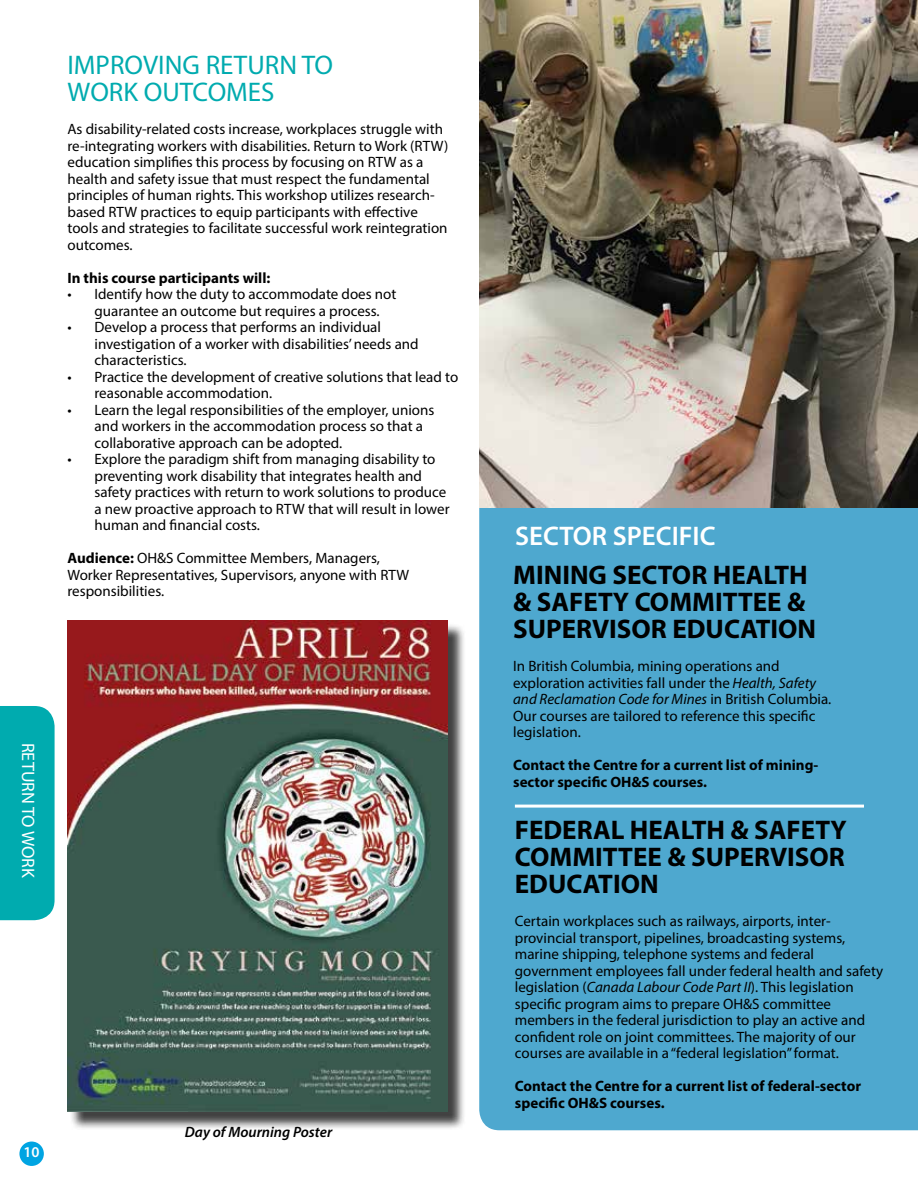
<style>
.page{position:relative;width:918px;height:1188px;background:#fff}
.page>*{position:absolute;margin:0;border:0;box-sizing:border-box;transform-origin:0 0}
.t1{font:700 27px/27px "Myriad Pro";color:#000;text-align:justify}
.t2{font:27px/27px "Myriad Pro";color:#00abaf}
.t3{font:600 27px "Myriad Pro";color:#fff}
.t4{font:18px "Myriad Pro";color:#fff}
.t5{font:15px/16.5px "Myriad Pro";color:#000}
.t6{font:700 15px/16.5px "Myriad Pro";color:#000}
.t7{font:italic 600 15px "Myriad Pro";color:#000}
.t8{font:600 15px "Myriad Pro";color:#fff}
.s1{font-weight:700}
.s2{font-style:italic}
</style>
<div class="page">
<div style="left:479px;top:508px;width:439px;height:622px;background:#4ea8cf"></div>
<div style="left:70px;top:623px;width:396px;height:508px;background:#000;opacity:.75"></div>
<img style="left:67px;top:621px;width:380px;height:491px">
<div style="left:0;top:706px;width:55px;height:214px;background:#00abaf"></div>
<div style="left:19px;top:1142px;width:25px;height:24px;background:#00a4e2;border-radius:50%"></div>
<img style="left:479px;top:0;width:439px;height:508px">
<hr style="left:515px;top:805px;width:349px;height:3px;background:#fff">
<h1 class="t2" style="left:68px;top:51px;width:267px">IMPROVING RETURN TO<br>WORK OUTCOMES</h1>
<p class="t5" style="left:68px;top:121px;width:383px">As disability-related costs increase, workplaces struggle with re-integrating workers with disabilities. Return to Work (RTW) education simplifies this process by focusing on RTW as a health and safety issue that must respect the fundamental principles of human rights. This workshop utilizes research&shy;based RTW practices to equip participants with effective tools and strategies to facilitate successful work reintegration outcomes.</p>
<p class="t6" style="left:68px;top:269px;width:204px">In this course participants will:</p>
<p class="t5" style="left:94px;top:286px;width:303px;text-indent:-27px">• Identify how the duty to accommodate does not guarantee an outcome but requires a process.</p>
<p class="t5" style="left:94px;top:319px;width:326px;text-indent:-27px">• Develop a process that performs an individual investigation of a worker with disabilities’ needs and characteristics.</p>
<p class="t5" style="left:94px;top:368px;width:365px;text-indent:-27px">• Practice the development of creative solutions that lead to reasonable accommodation.</p>
<p class="t5" style="left:94px;top:401px;width:341px;text-indent:-27px">• Learn the legal responsibilities of the employer, unions and workers in the accommodation process so that a collaborative approach can be adopted.</p>
<p class="t5" style="left:94px;top:451px;width:357px;text-indent:-27px">• Explore the paradigm shift from managing disability to preventing work disability that integrates health and safety practices with return to work solutions to produce a new proactive approach to RTW that will result in lower human and financial costs.</p>
<p class="t5" style="left:68px;top:550px;width:343px"><span class="s1">Audience:</span> OH&amp;S Committee Members, Managers,<br>Worker Representatives, Supervisors, anyone with RTW responsibilities.</p>
<p class="t4" style="left:39px;top:743px;width:137px;rotate:90deg">RETURN TO WORK</p>
<p class="t8" style="left:24px;top:1143px;width:18px">10</p>
<p class="t7" style="left:185px;top:1122px;width:149px">Day of Mourning Poster</p>
<h1 class="t3" style="left:515px;top:518px;width:202px">SECTOR SPECIFIC</h1>
<h1 class="t1" style="left:513px;top:561px;width:305px;text-align:left">MINING SECTOR HEALTH &amp; SAFETY COMMITTEE &amp;<br>SUPERVISOR EDUCATION</h1>
<p class="t5" style="left:513px;top:657px;width:320px">In British Columbia, mining operations and exploration activities fall under the <span class="s2">Health, Safety and Reclamation Code for Mines</span> in British Columbia.<br>Our courses are tailored to reference this specific legislation.</p>
<p class="t6" style="left:513px;top:756px;width:307px">Contact the Centre for a current list of mining&shy;sector specific OH&amp;S courses.</p>
<h1 class="t1" style="left:515px;top:816px;width:333px">FEDERAL HEALTH &amp; SAFETY COMMITTEE &amp; SUPERVISOR EDUCATION</h1>
<p class="t5" style="left:515px;top:913px;width:370px">Certain workplaces such as railways, airports, inter&shy;provincial transport, pipelines, broadcasting systems, marine shipping, telephone systems and federal government employees fall under federal health and safety legislation (<span class="s2">Canada Labour Code Part II</span>). This legislation specific program aims to prepare OH&amp;S committee members in the federal jurisdiction to play an active and confident role on joint committees. The majority of our courses are available in a “federal legislation” format.</p>
<p class="t6" style="left:515px;top:1078px;width:348px">Contact the Centre for a current list of federal-sector specific OH&amp;S courses.</p>
</div>
